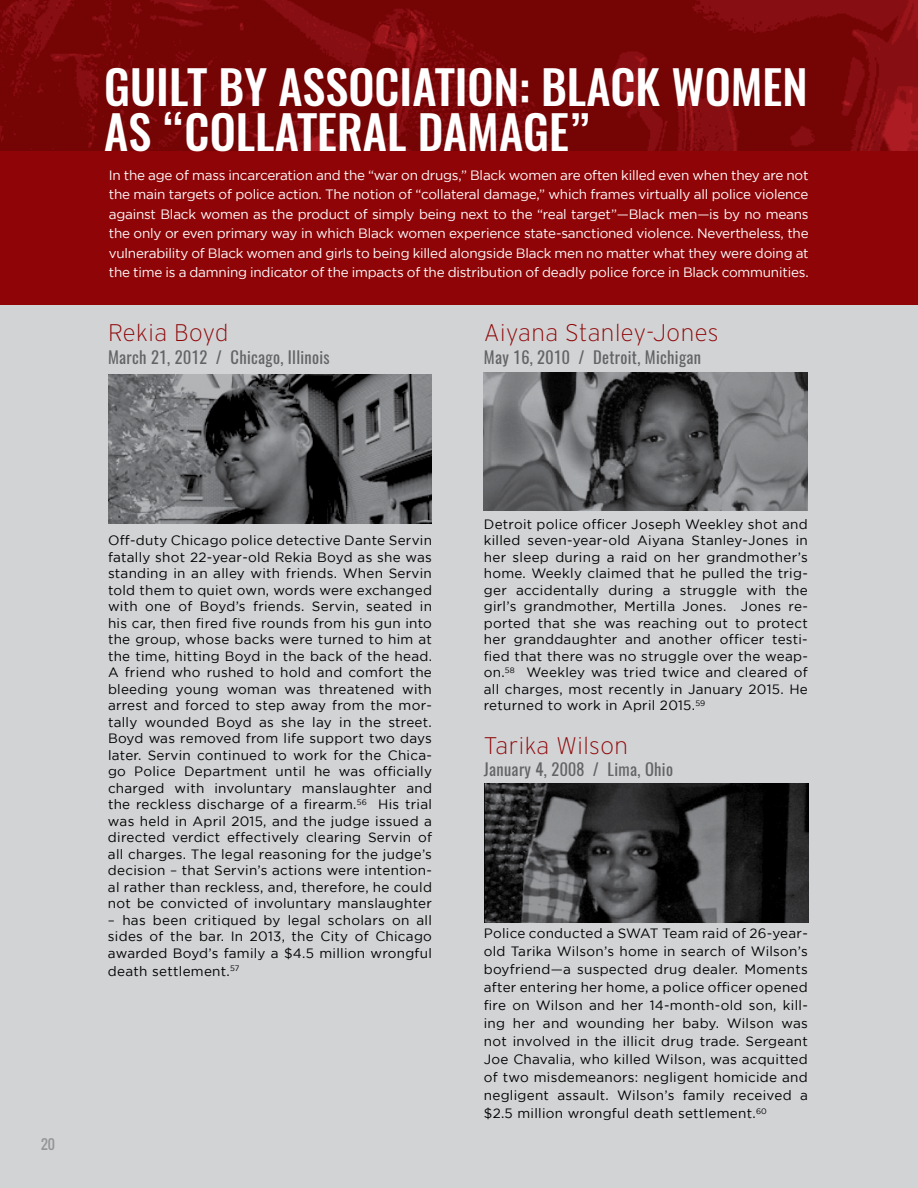
<style>
.page{position:relative;width:918px;height:1188px;background:#d1d3d4}
.page>*{position:absolute;margin:0;border:0;box-sizing:border-box;transform-origin:0 0}
.t1{font:500 46.5px/45px "Oswald";color:#fff}
.t2{font:200 24px "Interstate";letter-spacing:.02em;color:#8f0507}
.t3{font:16.5px "Oswald";letter-spacing:.02em;color:#636466}
.t4{font:13.5px/16.5px "Gotham";letter-spacing:.02em;color:#000;text-align:justify}
.t5{font:13.5px/19.5px "Gotham";letter-spacing:-.015em;color:#fff;text-align:justify}
.t6{font:13.5px "Oswald";color:#939598}
</style>
<div class="page">
<img style="left:0;top:0;width:918px;height:151px">
<div style="left:0;top:151px;width:918px;height:154px;background:#8f0507"></div>
<img style="left:108px;top:375px;width:324px;height:149px">
<img style="left:484px;top:373px;width:324px;height:138px">
<img style="left:484px;top:784px;width:324px;height:138px">
<h1 class="t1" style="left:104px;top:66px;width:705px">GUILT BY ASSOCIATION: BLACK WOMEN<br>AS “COLLATERAL DAMAGE”</h1>
<p class="t5" style="left:109px;top:165px;width:701px">In the age of mass incarceration and the “war on drugs,” Black women are often killed even when they are not the main targets of police action. The notion of “collateral damage,” which frames virtually all police violence against Black women as the product of simply being next to the “real target”—Black men—is by no means the only or even primary way in which Black women experience state-sanctioned violence. Nevertheless, the vulnerability of Black women and girls to being killed alongside Black men no matter what they were doing at the time is a damning indicator of the impacts of the distribution of deadly police force in Black communities.</p>
<h2 class="t2" style="left:108px;top:320px;width:122px">Rekia Boyd</h2>
<p class="t3" style="left:108px;top:346px;width:223px">March 21, 2012 / Chicago, Illinois</p>
<h2 class="t2" style="left:484px;top:320px;width:236px">Aiyana Stanley-Jones</h2>
<p class="t3" style="left:484px;top:346px;width:219px">May 16, 2010 / Detroit, Michigan</p>
<p class="t6" style="left:41px;top:1134px;width:15px">20</p>
<p class="t4" style="left:108px;top:532px;width:326px">Off-duty Chicago police detective Dante Servin fatally shot 22-year-old Rekia Boyd as she was standing in an alley with friends. When Servin told them to quiet own, words were exchanged with one of Boyd’s friends. Servin, seated in his car, then fired five rounds from his gun into the group, whose backs were turned to him at the time, hitting Boyd in the back of the head.<br>A friend who rushed to hold and comfort the bleeding young woman was threatened with arrest and forced to step away from the mor&shy;tally wounded Boyd as she lay in the street.<br>Boyd was removed from life support two days later. Servin continued to work for the Chica&shy;go Police Department until he was officially charged with involuntary manslaughter and the reckless discharge of a firearm.<sup>56</sup> His trial was held in April 2015, and the judge issued a directed verdict effectively clearing Servin of all charges. The legal reasoning for the judge’s decision – that Servin’s actions were intention&shy;al rather than reckless, and, therefore, he could not be convicted of involuntary manslaughter</p>
<p class="t4" style="left:108px;top:912px;width:326px">– has been critiqued by legal scholars on all sides of the bar. In 2013, the City of Chicago awarded Boyd’s family a $4.5 million wrongful</p>
<p class="t4" style="left:108px;top:963px;width:133px">death settlement.<sup>57</sup></p>
<p class="t4" style="left:484px;top:516px;width:326px">Detroit police officer Joseph Weekley shot and killed seven-year-old Aiyana Stanley-Jones in her sleep during a raid on her grandmother’s home. Weekly claimed that he pulled the trig&shy;ger accidentally during a struggle with the girl’s grandmother, Mertilla Jones. Jones re&shy;ported that she was reaching out to protect her granddaughter and another officer testi&shy;fied that there was no struggle over the weap&shy;on.<sup>58</sup> Weekley was tried twice and cleared of all charges, most recently in January 2015. He returned to work in April 2015.<sup>59</sup></p>
<h2 class="t2" style="left:484px;top:732px;width:146px">Tarika Wilson</h2>
<p class="t3" style="left:484px;top:758px;width:191px">January 4, 2008 / Lima, Ohio</p>
<p class="t4" style="left:484px;top:924px;width:326px;line-height:18px">Police conducted a SWAT Team raid of 26-year&shy;old Tarika Wilson’s home in search of Wilson’s boyfriend—a suspected drug dealer. Moments after entering her home, a police officer opened fire on Wilson and her 14-month-old son, kill&shy;ing her and wounding her baby. Wilson was not involved in the illicit drug trade. Sergeant Joe Chavalia, who killed Wilson, was acquitted of two misdemeanors: negligent homicide and negligent assault. Wilson’s family received a $2.5 million wrongful death settlement.<sup>60</sup></p>
</div>
